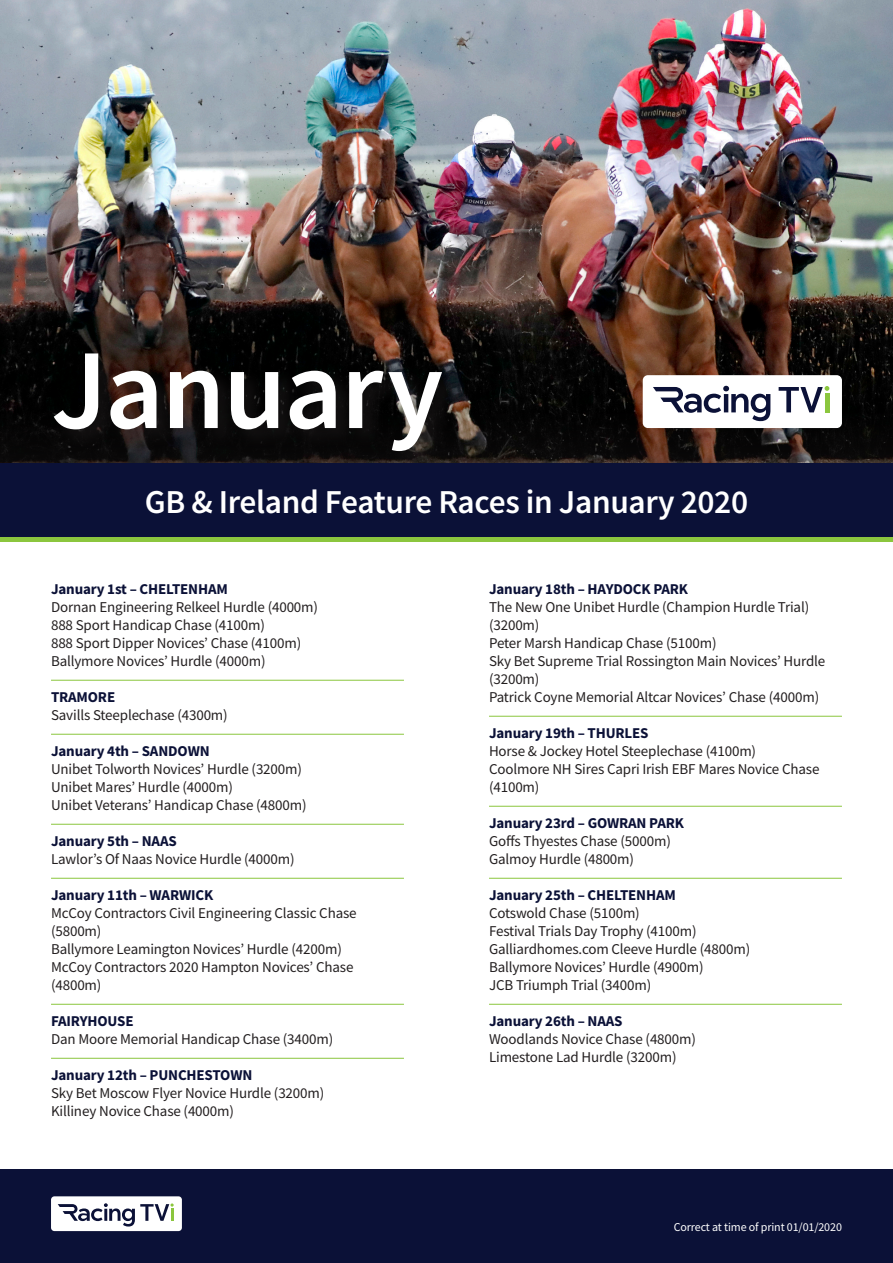
<style>
.page{position:relative;width:893px;height:1263px;background:#fff}
.page>*{position:absolute;margin:0;border:0;box-sizing:border-box;transform-origin:0 0}
.t1{font:600 114px "Source Sans Pro";letter-spacing:-.02em;color:#fff}
.t2{font:600 33.45px "Source Sans Pro";letter-spacing:-.01em;color:#fff}
.t3{font:15px/18px "Source Sans Pro";letter-spacing:-.01em;color:#231f20}
.t4{font:700 15px "Source Sans Pro";letter-spacing:-.01em;color:#0b1137}
.t5{font:12px "Source Sans Pro";letter-spacing:-.01em;color:#fff}
</style>
<div class="page">
<img style="left:0;top:0;width:893px;height:394px">
<svg style="left:0;top:394px;width:893px;height:69px;background:#16100e"></svg>
<div style="left:643px;top:375px;width:199px;height:53px;background:#fff;border-radius:5px"></div>
<svg style="left:779px;top:386px;width:50px;height:26px"></svg>
<svg style="left:653px;top:386px;width:117px;height:35px"></svg>
<div style="left:50px;top:348px;width:414px;height:126px;background:#231f20;opacity:.6"></div>
<div style="left:0;top:463px;width:893px;height:74px;background:#0b1137"></div>
<div style="left:0;top:537px;width:893px;height:5px;background:#8bc63e"></div>
<hr style="left:51px;top:680px;width:353px;height:1px;background:#8bc63e">
<hr style="left:51px;top:734px;width:353px;height:1px;background:#8bc63e">
<hr style="left:51px;top:824px;width:353px;height:1px;background:#8bc63e">
<hr style="left:51px;top:878px;width:353px;height:1px;background:#8bc63e">
<hr style="left:51px;top:1004px;width:353px;height:1px;background:#8bc63e">
<hr style="left:51px;top:1058px;width:353px;height:1px;background:#8bc63e">
<hr style="left:489px;top:716px;width:353px;height:1px;background:#8bc63e">
<hr style="left:489px;top:806px;width:353px;height:1px;background:#8bc63e">
<hr style="left:489px;top:878px;width:353px;height:1px;background:#8bc63e">
<hr style="left:489px;top:1004px;width:353px;height:1px;background:#8bc63e">
<div style="left:0;top:1169px;width:893px;height:94px;background:#0b1137"></div>
<div style="left:51px;top:1196px;width:131px;height:35px;background:#fff;border-radius:3px"></div>
<svg style="left:58px;top:1203px;width:116px;height:23px"></svg>
<p class="t1" style="left:51px;top:315px;width:394px">January</p>
<p class="t2" style="left:145px;top:480px;width:605px">GB &amp; Ireland Feature Races in January 2020</p>
<p class="t4" style="left:51px;top:579px;width:178px">January 1st – CHELTENHAM</p>
<p class="t3" style="left:51px;top:598px;width:269px">Dornan Engineering Relkeel Hurdle (4000m)</p>
<p class="t3" style="left:51px;top:616px;width:215px">888 Sport Handicap Chase (4100m)</p>
<p class="t3" style="left:51px;top:634px;width:252px">888 Sport Dipper Novices’ Chase (4100m)</p>
<p class="t3" style="left:51px;top:652px;width:216px">Ballymore Novices’ Hurdle (4000m)</p>
<p class="t4" style="left:51px;top:687px;width:66px">TRAMORE</p>
<p class="t3" style="left:51px;top:706px;width:178px">Savills Steeplechase (4300m)</p>
<p class="t4" style="left:51px;top:741px;width:160px">January 4th – SANDOWN</p>
<p class="t3" style="left:51px;top:760px;width:253px">Unibet Tolworth Novices’ Hurdle (3200m)</p>
<p class="t3" style="left:51px;top:778px;width:183px">Unibet Mares’ Hurdle (4000m)</p>
<p class="t3" style="left:51px;top:796px;width:257px">Unibet Veterans’ Handicap Chase (4800m)</p>
<p class="t4" style="left:51px;top:831px;width:127px">January 5th – NAAS</p>
<p class="t3" style="left:51px;top:850px;width:245px">Lawlor’s Of Naas Novice Hurdle (4000m)</p>
<p class="t4" style="left:51px;top:885px;width:164px">January 11th – WARWICK</p>
<p class="t3" style="left:51px;top:904px;width:307px">McCoy Contractors Civil Engineering Classic Chase (5800m)</p>
<p class="t3" style="left:51px;top:940px;width:292px">Ballymore Leamington Novices’ Hurdle (4200m)</p>
<p class="t3" style="left:51px;top:958px;width:304px">McCoy Contractors 2020 Hampton Novices’ Chase (4800m)</p>
<p class="t4" style="left:51px;top:1011px;width:84px">FAIRYHOUSE</p>
<p class="t3" style="left:51px;top:1030px;width:284px">Dan Moore Memorial Handicap Chase (3400m)</p>
<p class="t4" style="left:51px;top:1065px;width:203px">January 12th – PUNCHESTOWN</p>
<p class="t3" style="left:51px;top:1084px;width:275px">Sky Bet Moscow Flyer Novice Hurdle (3200m)</p>
<p class="t3" style="left:51px;top:1102px;width:185px">Killiney Novice Chase (4000m)</p>
<p class="t4" style="left:489px;top:579px;width:201px">January 18th – HAYDOCK PARK</p>
<p class="t3" style="left:489px;top:598px;width:322px">The New One Unibet Hurdle (Champion Hurdle Trial) (3200m)</p>
<p class="t3" style="left:489px;top:634px;width:229px">Peter Marsh Handicap Chase (5100m)</p>
<p class="t3" style="left:489px;top:652px;width:338px">Sky Bet Supreme Trial Rossington Main Novices’ Hurdle (3200m)</p>
<p class="t3" style="left:489px;top:688px;width:332px">Patrick Coyne Memorial Altcar Novices’ Chase (4000m)</p>
<p class="t4" style="left:489px;top:723px;width:161px">January 19th – THURLES</p>
<p class="t3" style="left:489px;top:742px;width:269px">Horse &amp; Jockey Hotel Steeplechase (4100m)</p>
<p class="t3" style="left:489px;top:760px;width:332px">Coolmore NH Sires Capri Irish EBF Mares Novice Chase (4100m)</p>
<p class="t4" style="left:489px;top:813px;width:196px">January 23rd – GOWRAN PARK</p>
<p class="t3" style="left:489px;top:832px;width:183px">Goffs Thyestes Chase (5000m)</p>
<p class="t3" style="left:489px;top:850px;width:147px">Galmoy Hurdle (4800m)</p>
<p class="t4" style="left:489px;top:885px;width:188px">January 25th – CHELTENHAM</p>
<p class="t3" style="left:489px;top:904px;width:152px">Cotswold Chase (5100m)</p>
<p class="t3" style="left:489px;top:922px;width:209px">Festival Trials Day Trophy (4100m)</p>
<p class="t3" style="left:489px;top:940px;width:263px">Galliardhomes.com Cleeve Hurdle (4800m)</p>
<p class="t3" style="left:489px;top:958px;width:216px">Ballymore Novices’ Hurdle (4900m)</p>
<p class="t3" style="left:489px;top:976px;width:164px">JCB Triumph Trial (3400m)</p>
<p class="t4" style="left:489px;top:1011px;width:135px">January 26th – NAAS</p>
<p class="t3" style="left:489px;top:1030px;width:209px">Woodlands Novice Chase (4800m)</p>
<p class="t3" style="left:489px;top:1048px;width:189px">Limestone Lad Hurdle (3200m)</p>
<p class="t5" style="left:674px;top:1219px;width:170px">Correct at time of print 01/01/2020</p>
</div>
